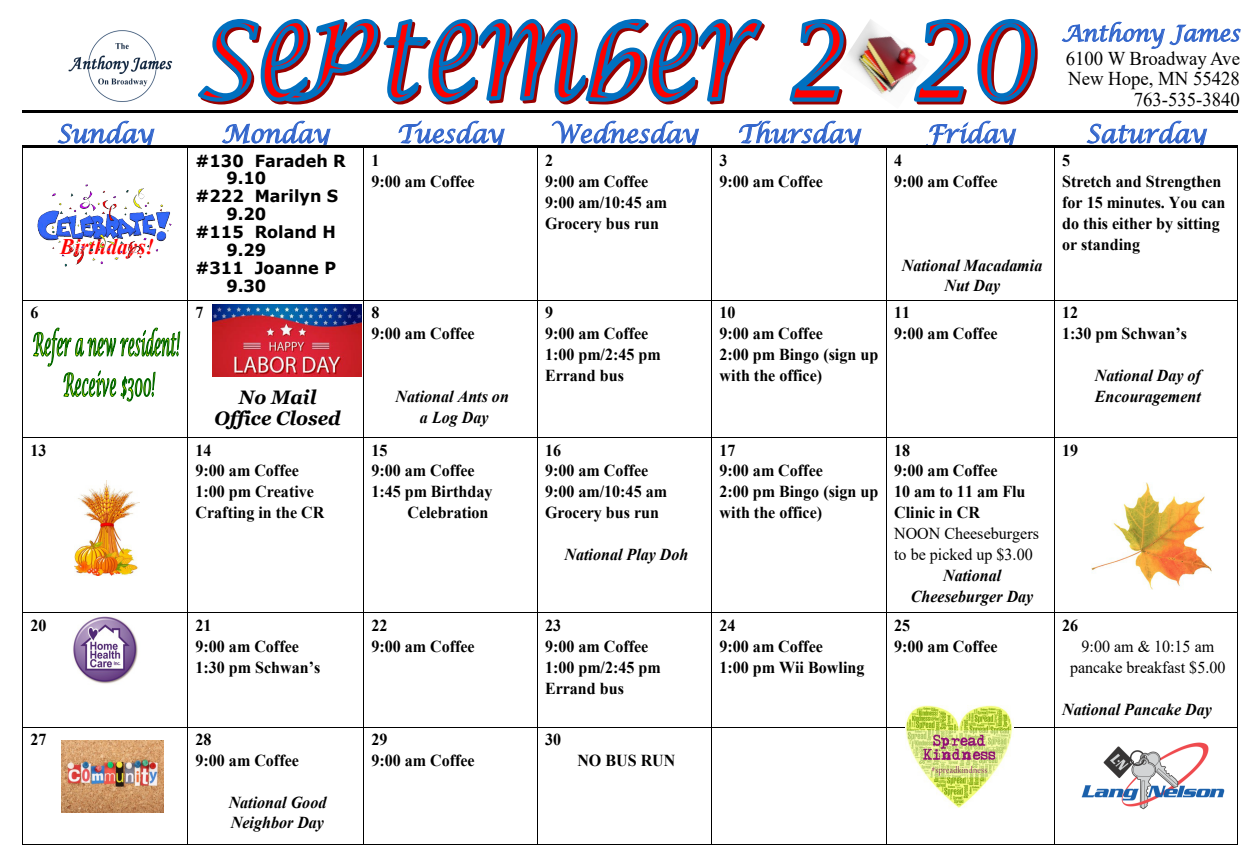
<style>
.page{position:relative;width:1260px;height:864px;background:#fff}
.page>*{position:absolute;margin:0;border:0;box-sizing:border-box;transform-origin:0 0}
.t1{font:25px "Lucida Calligraphy";color:#36c;scale:.96 1}
.t2{font:22.2px "Lucida Calligraphy";color:#36c;scale:.96 1}
.t3{font:italic 700 22.2px "Times New Roman";color:#f00;scale:.96 1}
.t4{font:19.5px/20.6px "Times New Roman";color:#000;text-align:right;scale:.96 1}
.t5{font:italic 700 19.5px/20.9px "Georgia";color:#000;text-align:center;scale:.96 1}
.t6{font:700 16.7px/20.9px "Times New Roman";color:#000;scale:.96 1}
.t7{font:italic 700 16.7px/20.9px "Times New Roman";color:#000;text-align:center;scale:.96 1}
.t8{font:16.7px/21.2px "Times New Roman";color:#000;scale:.96 1}
.t9{font:700 16.7px "Verdana";color:#000;scale:.96 1}
</style>
<div class="page">
<hr style="left:23px;top:147px;width:1px;height:153px;background:#000">
<hr style="left:188px;top:148px;width:1px;height:152px;background:#000">
<hr style="left:363px;top:148px;width:1px;height:152px;background:#000">
<hr style="left:537px;top:148px;width:1px;height:152px;background:#000">
<hr style="left:712px;top:148px;width:1px;height:152px;background:#000">
<hr style="left:886px;top:148px;width:1px;height:152px;background:#000">
<hr style="left:1054px;top:148px;width:1px;height:697px;background:#000">
<hr style="left:1237px;top:147px;width:1px;height:698px;background:#000">
<hr style="left:23px;top:300px;width:1px;height:137px;background:#000">
<hr style="left:188px;top:300px;width:1px;height:137px;background:#000">
<hr style="left:363px;top:300px;width:1px;height:137px;background:#000">
<hr style="left:537px;top:300px;width:1px;height:137px;background:#000">
<hr style="left:712px;top:300px;width:1px;height:137px;background:#000">
<hr style="left:886px;top:300px;width:1px;height:137px;background:#000">
<hr style="left:23px;top:437px;width:1px;height:408px;background:#000">
<hr style="left:188px;top:438px;width:1px;height:175px;background:#000">
<hr style="left:363px;top:438px;width:1px;height:175px;background:#000">
<hr style="left:537px;top:438px;width:1px;height:175px;background:#000">
<hr style="left:712px;top:438px;width:1px;height:175px;background:#000">
<hr style="left:886px;top:438px;width:1px;height:175px;background:#000">
<hr style="left:188px;top:613px;width:1px;height:232px;background:#000">
<hr style="left:363px;top:613px;width:1px;height:232px;background:#000">
<hr style="left:537px;top:613px;width:1px;height:232px;background:#000">
<hr style="left:712px;top:613px;width:1px;height:232px;background:#000">
<hr style="left:886px;top:613px;width:1px;height:232px;background:#000">
<hr style="left:23px;top:110px;width:1215px;height:3px;background:#000">
<hr style="left:23px;top:146px;width:689px;height:2px;background:#000">
<hr style="left:712px;top:146px;width:174px;height:2px;background:#000">
<hr style="left:886px;top:146px;width:352px;height:2px;background:#000">
<hr style="left:23px;top:300px;width:165px;height:1px;background:#000">
<hr style="left:188px;top:300px;width:175px;height:1px;background:#000">
<hr style="left:363px;top:300px;width:174px;height:1px;background:#000">
<hr style="left:537px;top:300px;width:175px;height:1px;background:#000">
<hr style="left:712px;top:300px;width:174px;height:1px;background:#000">
<hr style="left:886px;top:300px;width:352px;height:1px;background:#000">
<hr style="left:23px;top:437px;width:165px;height:1px;background:#000">
<hr style="left:188px;top:437px;width:175px;height:1px;background:#000">
<hr style="left:363px;top:437px;width:174px;height:1px;background:#000">
<hr style="left:537px;top:437px;width:175px;height:1px;background:#000">
<hr style="left:712px;top:437px;width:174px;height:1px;background:#000">
<hr style="left:886px;top:437px;width:352px;height:1px;background:#000">
<hr style="left:23px;top:613px;width:165px;height:1px;background:#000">
<hr style="left:188px;top:613px;width:175px;height:1px;background:#000">
<hr style="left:363px;top:613px;width:174px;height:1px;background:#000">
<hr style="left:537px;top:613px;width:175px;height:1px;background:#000">
<hr style="left:712px;top:613px;width:174px;height:1px;background:#000">
<hr style="left:886px;top:613px;width:352px;height:1px;background:#000">
<hr style="left:23px;top:727px;width:165px;height:1px;background:#000">
<hr style="left:188px;top:727px;width:175px;height:1px;background:#000">
<hr style="left:363px;top:727px;width:174px;height:1px;background:#000">
<hr style="left:537px;top:727px;width:175px;height:1px;background:#000">
<hr style="left:712px;top:727px;width:174px;height:1px;background:#000">
<hr style="left:886px;top:727px;width:352px;height:1px;background:#000">
<hr style="left:23px;top:845px;width:514px;height:1px;background:#000">
<hr style="left:537px;top:845px;width:175px;height:1px;background:#000">
<hr style="left:712px;top:845px;width:526px;height:1px;background:#000">
<img style="left:1081px;top:742px;width:144px;height:68px">
<img style="left:68px;top:30px;width:105px;height:72px">
<img style="left:73px;top:616px;width:65px;height:68px">
<svg style="left:33px;top:327px;width:148px;height:75px"></svg>
<svg style="left:198px;top:18px;width:567px;height:87px"></svg>
<svg style="left:789px;top:18px;width:50px;height:87px"></svg>
<svg style="left:929px;top:18px;width:109px;height:87px"></svg>
<img style="left:38px;top:185px;width:133px;height:81px">
<img style="left:905px;top:706px;width:108px;height:102px">
<img style="left:61px;top:741px;width:103px;height:71px">
<img style="left:839px;top:19px;width:90px;height:86px">
<img style="left:74px;top:480px;width:65px;height:95px">
<img style="left:1091px;top:483px;width:121px;height:107px">
<img style="left:213px;top:304px;width:148px;height:73px">
<h2 class="t2" style="left:1061px;top:20px;width:187px">Anthony James</h2>
<p class="t4" style="left:1066px;top:47px;width:183px">6100 W Broadway Ave<br>New Hope, MN 55428<br>763-535-3840</p>
<h1 class="t1" style="left:57px;top:119px;width:102px">Sunday</h1>
<h1 class="t1" style="left:222px;top:119px;width:114px">Monday</h1>
<h1 class="t1" style="left:397px;top:119px;width:113px">Tuesday</h1>
<h1 class="t1" style="left:551px;top:119px;width:155px">Wednesday</h1>
<h1 class="t1" style="left:737px;top:119px;width:130px">Thursday</h1>
<h1 class="t1" style="left:925px;top:119px;width:95px">Friday</h1>
<h1 class="t1" style="left:1086px;top:119px;width:127px">Saturday</h1>
<h2 class="t3" style="left:60px;top:231px;width:99px">Birthdays!</h2>
<p class="t9" style="left:196px;top:149px;width:158px">#130 Faradeh R</p>
<p class="t9" style="left:226px;top:167px;width:43px">9.10</p>
<p class="t9" style="left:196px;top:184px;width:150px">#222 Marilyn S</p>
<p class="t9" style="left:226px;top:202px;width:43px">9.20</p>
<p class="t9" style="left:196px;top:220px;width:148px">#115 Roland H</p>
<p class="t9" style="left:226px;top:238px;width:43px">9.29</p>
<p class="t9" style="left:196px;top:256px;width:148px">#311 Joanne P</p>
<p class="t9" style="left:226px;top:274px;width:43px">9.30</p>
<p class="t6" style="left:371px;top:150px;width:109px">1<br>9:00 am Coffee</p>
<p class="t6" style="left:545px;top:150px;width:129px">2<br>9:00 am Coffee<br>9:00 am/10:45 am<br>Grocery bus run</p>
<p class="t6" style="left:720px;top:150px;width:109px">3<br>9:00 am Coffee</p>
<p class="t6" style="left:894px;top:150px;width:109px">4<br>9:00 am Coffee</p>
<p class="t7" style="left:902px;top:254px;width:148px">National Macadamia<br>Nut Day</p>
<p class="t6" style="left:1062px;top:150px;width:172px">5<br>Stretch and Strengthen for 15 minutes. You can do this either by sitting or standing</p>
<p class="t6" style="left:31px;top:302px;width:10px">6</p>
<p class="t6" style="left:196px;top:302px;width:10px">7</p>
<p class="t5" style="left:214px;top:387px;width:133px">No Mail<br>Office Closed</p>
<p class="t6" style="left:371px;top:302px;width:109px">8<br>9:00 am Coffee</p>
<p class="t7" style="left:396px;top:385px;width:120px;line-height:21.1px">National Ants on a Log Day</p>
<p class="t6" style="left:545px;top:302px;width:122px">9<br>9:00 am Coffee<br>1:00 pm/2:45 pm<br>Errand bus</p>
<p class="t6" style="left:720px;top:302px;width:167px">10<br>9:00 am Coffee<br>2:00 pm Bingo (sign up with the office)</p>
<p class="t6" style="left:894px;top:302px;width:109px">11<br>9:00 am Coffee</p>
<p class="t6" style="left:1062px;top:302px;width:132px">12<br>1:30 pm Schwan’s</p>
<p class="t7" style="left:1095px;top:364px;width:112px;text-align:left">National Day of<br>Encouragement</p>
<p class="t6" style="left:31px;top:439px;width:18px">13</p>
<p class="t6" style="left:196px;top:439px;width:136px">14<br>9:00 am Coffee<br>1:00 pm Creative<br>Crafting in the CR</p>
<p class="t6" style="left:371px;top:439px;width:18px">15</p>
<p class="t6" style="left:371px;top:460px;width:109px">9:00 am Coffee</p>
<p class="t6" style="left:371px;top:481px;width:128px">1:45 pm Birthday</p>
<p class="t6" style="left:407px;top:502px;width:86px">Celebration</p>
<p class="t6" style="left:545px;top:439px;width:129px">16<br>9:00 am Coffee<br>9:00 am/10:45 am<br>Grocery bus run</p>
<p class="t7" style="left:564px;top:543px;width:131px">National Play Doh</p>
<p class="t6" style="left:720px;top:439px;width:167px">17<br>9:00 am Coffee<br>2:00 pm Bingo (sign up with the office)</p>
<p class="t6" style="left:894px;top:439px;width:138px">18<br>9:00 am Coffee<br>10 am to 11 am Flu<br>Clinic in CR</p>
<p class="t8" style="left:894px;top:522px;width:152px">NOON Cheeseburgers to be picked up $3.00</p>
<p class="t7" style="left:911px;top:565px;width:129px">National<br>Cheeseburger Day</p>
<p class="t6" style="left:1062px;top:439px;width:18px">19</p>
<p class="t6" style="left:31px;top:615px;width:18px">20</p>
<p class="t6" style="left:196px;top:615px;width:132px">21<br>9:00 am Coffee<br>1:30 pm Schwan’s</p>
<p class="t6" style="left:371px;top:615px;width:109px">22<br>9:00 am Coffee</p>
<p class="t6" style="left:545px;top:615px;width:122px">23<br>9:00 am Coffee<br>1:00 pm/2:45 pm<br>Errand bus</p>
<p class="t6" style="left:720px;top:615px;width:153px">24<br>9:00 am Coffee<br>1:00 pm Wii Bowling</p>
<p class="t6" style="left:894px;top:615px;width:109px">25<br>9:00 am Coffee</p>
<p class="t6" style="left:1062px;top:615px;width:18px">26</p>
<p class="t8" style="left:1070px;top:635px;width:163px;text-align:center">9:00 am &amp; 10:15 am pancake breakfast $5.00</p>
<p class="t7" style="left:1062px;top:699px;width:158px">National Pancake Day</p>
<p class="t6" style="left:31px;top:728px;width:18px">27</p>
<p class="t6" style="left:196px;top:729px;width:109px">28<br>9:00 am Coffee</p>
<p class="t7" style="left:229px;top:791px;width:103px;text-align:left">National Good<br>Neighbor Day</p>
<p class="t6" style="left:371px;top:729px;width:109px">29<br>9:00 am Coffee</p>
<p class="t6" style="left:545px;top:729px;width:18px">30</p>
<p class="t6" style="left:577px;top:749px;width:104px">NO BUS RUN</p>
</div>
